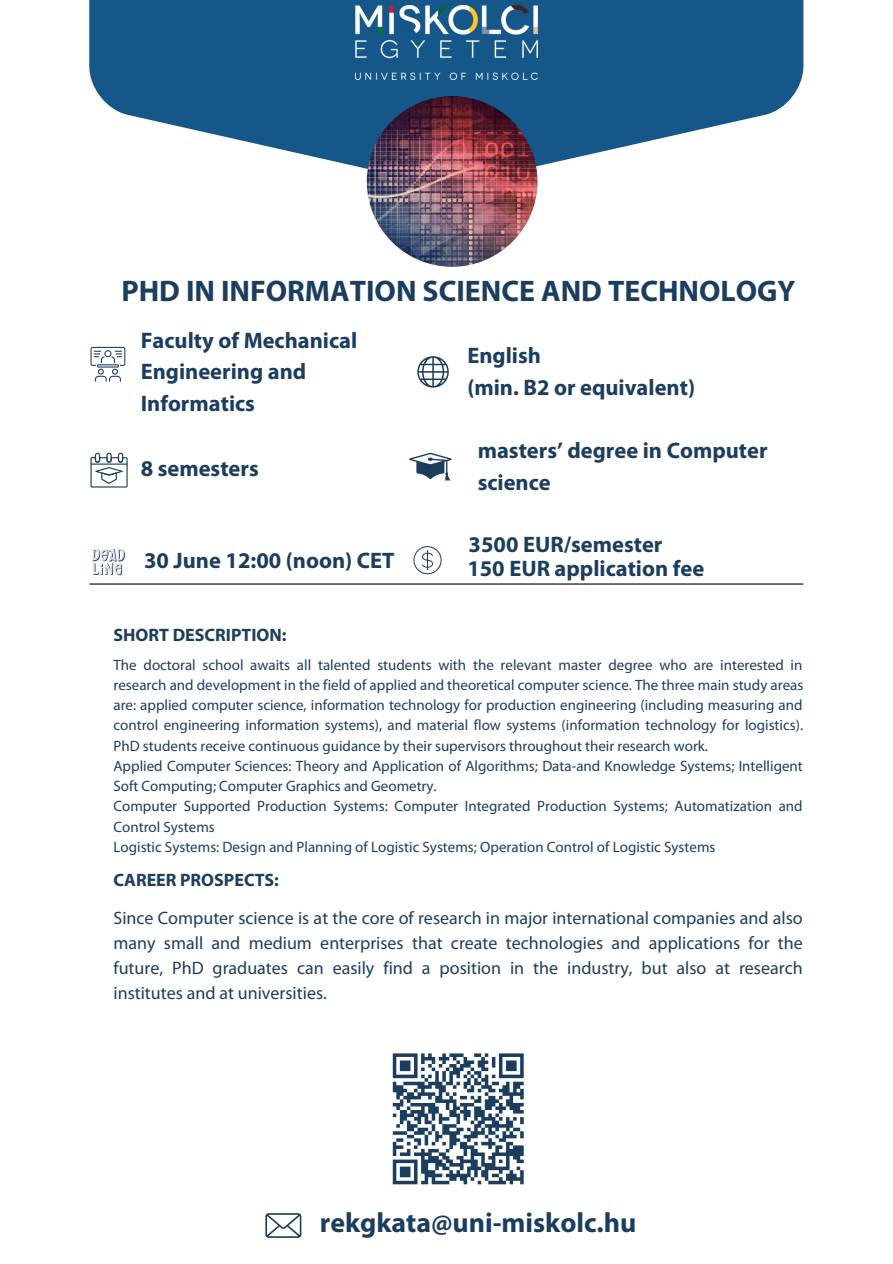
<style>
.page{position:relative;width:893px;height:1264px;background:#fff}
.page>*{position:absolute;margin:0;border:0;box-sizing:border-box;transform-origin:0 0}
.t1{font:700 29.85px "Myriad Pro";color:#1c3e5e}
.t2{font:700 27.9px "Myriad Pro";color:#1c3e5e}
.t3{font:700 22.5px/31.5px "Myriad Pro";color:#1c3e5e}
.t4{font:18px/24.8px "Myriad Pro";color:#1c3e5e;text-align:justify}
.t5{font:700 18px "Myriad Pro";color:#1c3e5e}
.t6{font:15px/20.2px "Myriad Pro";color:#1c3e5e}
</style>
<div class="page">
<svg style="left:89px;top:0;width:714px;height:182px;fill:#155788"></svg>
<img style="left:367px;top:96px;width:170px;height:171px;border-radius:50%">
<hr style="left:90px;top:583px;width:712px;height:1px;background:#000">
<svg style="left:417px;top:356px;width:32px;height:31px"></svg>
<svg style="left:413px;top:546px;width:28px;height:28px"></svg>
<svg style="left:409px;top:453px;width:43px;height:28px"></svg>
<svg style="left:90px;top:452px;width:38px;height:35px"></svg>
<svg style="left:90px;top:347px;width:35px;height:35px"></svg>
<img style="left:355px;top:5px;width:182px;height:74px">
<svg style="left:92px;top:548px;width:33px;height:28px"></svg>
<svg style="left:265px;top:1213px;width:36px;height:24px"></svg>
<svg style="left:392px;top:1053px;width:132px;height:132px"></svg>
<h1 class="t1" style="left:121px;top:278px;width:675px">PHD IN INFORMATION SCIENCE AND TECHNOLOGY</h1>
<h3 class="t3" style="left:141px;top:326px;width:218px">Faculty of Mechanical<br>Engineering and<br>Informatics</h3>
<h3 class="t3" style="left:141px;top:454px;width:120px">8 semesters</h3>
<h3 class="t3" style="left:144px;top:546px;width:252px">30 June 12:00 (noon) CET</h3>
<h3 class="t3" style="left:467px;top:342px;width:229px">English<br>(min. B2 or equivalent)</h3>
<h3 class="t3" style="left:477px;top:436px;width:291px">masters’ degree in Computer science</h3>
<h3 class="t3" style="left:467px;top:535px;width:238px;line-height:23.1px">3500 EUR/semester<br>150 EUR application fee</h3>
<p class="t5" style="left:113px;top:627px;width:174px">SHORT DESCRIPTION:</p>
<p class="t6" style="left:113px;top:655px;width:691px">The doctoral school awaits all talented students with the relevant master degree who are interested in research and development in the field of applied and theoretical computer science. The three main study areas are: applied computer science, information technology for production engineering (including measuring and control engineering information systems), and material flow systems (information technology for logistics).<br>PhD students receive continuous guidance by their supervisors throughout their research work.<br>Applied Computer Sciences: Theory and Application of Algorithms; Data-and Knowledge Systems; Intelligent Soft Computing; Computer Graphics and Geometry.<br>Computer Supported Production Systems: Computer Integrated Production Systems; Automatization and Control Systems<br>Logistic Systems: Design and Planning of Logistic Systems; Operation Control of Logistic Systems</p>
<p class="t5" style="left:113px;top:872px;width:167px">CAREER PROSPECTS:</p>
<p class="t4" style="left:113px;top:907px;width:690px">Since Computer science is at the core of research in major international companies and also many small and medium enterprises that create technologies and applications for the future, PhD graduates can easily find a position in the industry, but also at research institutes and at universities.</p>
<h2 class="t2" style="left:320px;top:1211px;width:318px">rekgkata@uni-miskolc.hu</h2>
</div>
